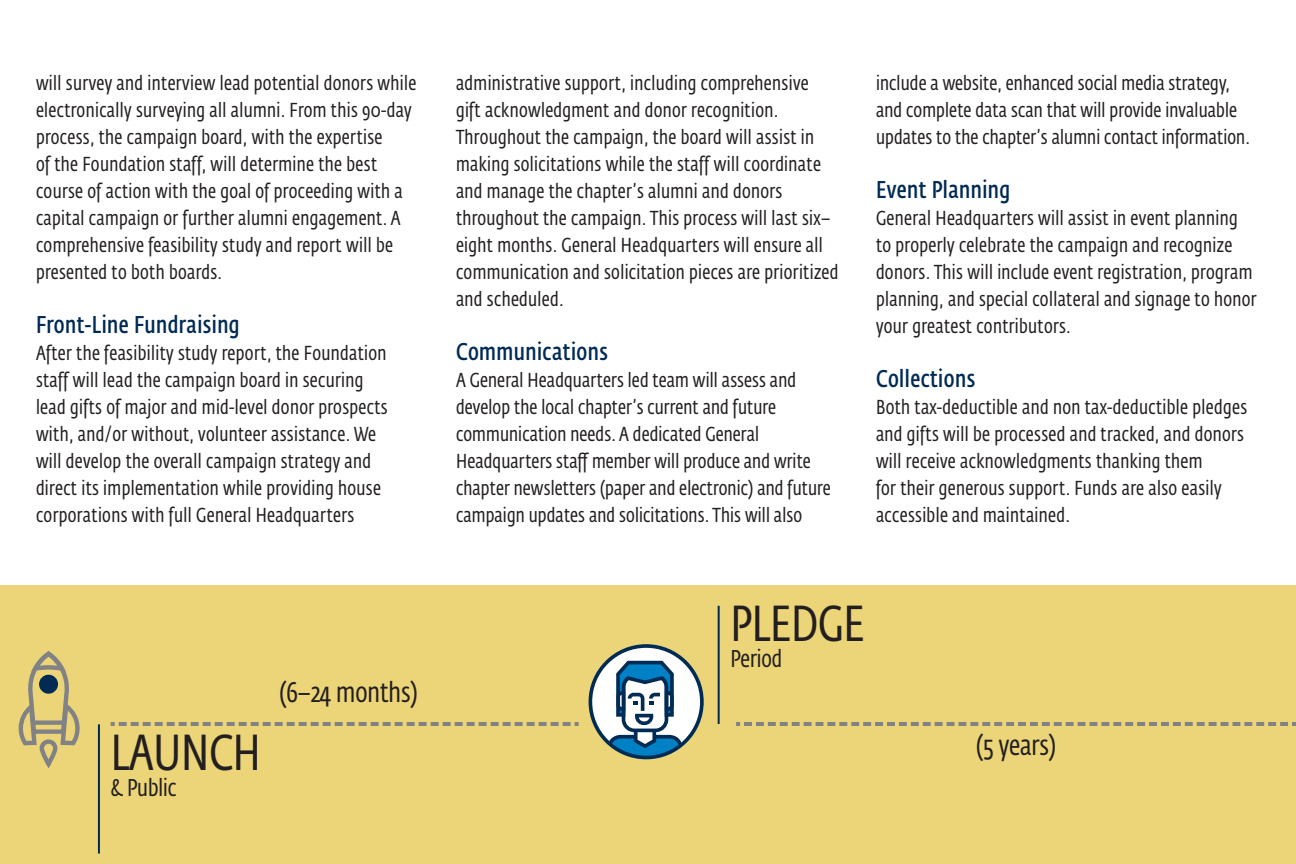
<style>
.page{position:relative;width:1296px;height:864px;background:#fff}
.page>*{position:absolute;margin:0;border:0;box-sizing:border-box;transform-origin:0 0}
.t1{font:50px "Fedra Sans Cond Std";color:#231f20}
.t2{font:28px "Fedra Sans Cond Std";color:#231f20}
.t3{font:600 24px "Fedra Sans Cond Std";letter-spacing:.02em;color:#002b54}
.t4{font:24px "Fedra Sans Cond Std";color:#231f20}
.t5{font:20px/27px "Fedra Sans Cond Std";letter-spacing:.02em;color:#231f20}
</style>
<div class="page">
<div style="left:0;top:585px;width:1296px;height:279px;background:#ebd578"></div>
<div style="left:40px;top:739px;width:17px;height:28px;border:4px solid #808285;border-radius:7px"></div>
<svg style="left:18px;top:651px;width:62px;height:97px"></svg>
<div style="left:39px;top:675px;width:19px;height:19px;background:#002b54;border-radius:50%"></div>
<div style="left:32px;top:720px;width:33px;height:5px;background:#808285"></div>
<svg style="left:589px;top:644px;width:115px;height:115px"></svg>
<hr style="left:718px;top:606px;width:2px;height:118px;background:#002b54">
<hr style="left:98px;top:724px;width:2px;height:130px;background:#002b54">
<svg style="left:736px;top:722px;width:560px;height:4px"></svg>
<svg style="left:111px;top:722px;width:468px;height:4px"></svg>
<p class="t5" style="left:36px;top:70px;width:382px">will survey and interview lead potential donors while electronically surveying all alumni. From this 90-day process, the campaign board, with the expertise<br>of the Foundation staff, will determine the best course of action with the goal of proceeding with a capital campaign or further alumni engagement. A comprehensive feasibility study and report will be presented to both boards.</p>
<p class="t3" style="left:36px;top:310px;width:205px">Front-Line Fundraising</p>
<p class="t5" style="left:36px;top:340px;width:353px">After the feasibility study report, the Foundation staff will lead the campaign board in securing lead gifts of major and mid-level donor prospects with, and/or without, volunteer assistance. We will develop the overall campaign strategy and direct its implementation while providing house corporations with full General Headquarters</p>
<h1 class="t1" style="left:111px;top:723px;width:152px">LAUNCH</h1>
<p class="t4" style="left:111px;top:774px;width:67px">&amp; Public</p>
<h2 class="t2" style="left:279px;top:676px;width:140px">(6–24 months)</h2>
<p class="t5" style="left:456px;top:70px;width:384px">administrative support, including comprehensive<br>gift acknowledgment and donor recognition.<br>Throughout the campaign, the board will assist in making solicitations while the staff will coordinate and manage the chapter’s alumni and donors throughout the campaign. This process will last six– eight months. General Headquarters will ensure all communication and solicitation pieces are prioritized and scheduled.</p>
<p class="t3" style="left:456px;top:337px;width:153px">Communications</p>
<p class="t5" style="left:456px;top:367px;width:376px">A General Headquarters led team will assess and develop the local chapter’s current and future communication needs. A dedicated General Headquarters staff member will produce and write chapter newsletters (paper and electronic) and future campaign updates and solicitations. This will also</p>
<p class="t5" style="left:876px;top:70px;width:376px">include a website, enhanced social media strategy, and complete data scan that will provide invaluable updates to the chapter’s alumni contact information.</p>
<p class="t3" style="left:876px;top:175px;width:136px">Event Planning</p>
<p class="t5" style="left:876px;top:205px;width:382px">General Headquarters will assist in event planning to properly celebrate the campaign and recognize donors. This will include event registration, program planning, and special collateral and signage to honor your greatest contributors.</p>
<p class="t3" style="left:876px;top:364px;width:101px">Collections</p>
<p class="t5" style="left:876px;top:394px;width:373px">Both tax-deductible and non tax-deductible pledges and gifts will be processed and tracked, and donors will receive acknowledgments thanking them<br>for their generous support. Funds are also easily accessible and maintained.</p>
<h1 class="t1" style="left:730px;top:593px;width:136px">PLEDGE</h1>
<p class="t4" style="left:730px;top:644px;width:53px">Period</p>
<h2 class="t2" style="left:976px;top:729px;width:82px">(5 years)</h2>
</div>
